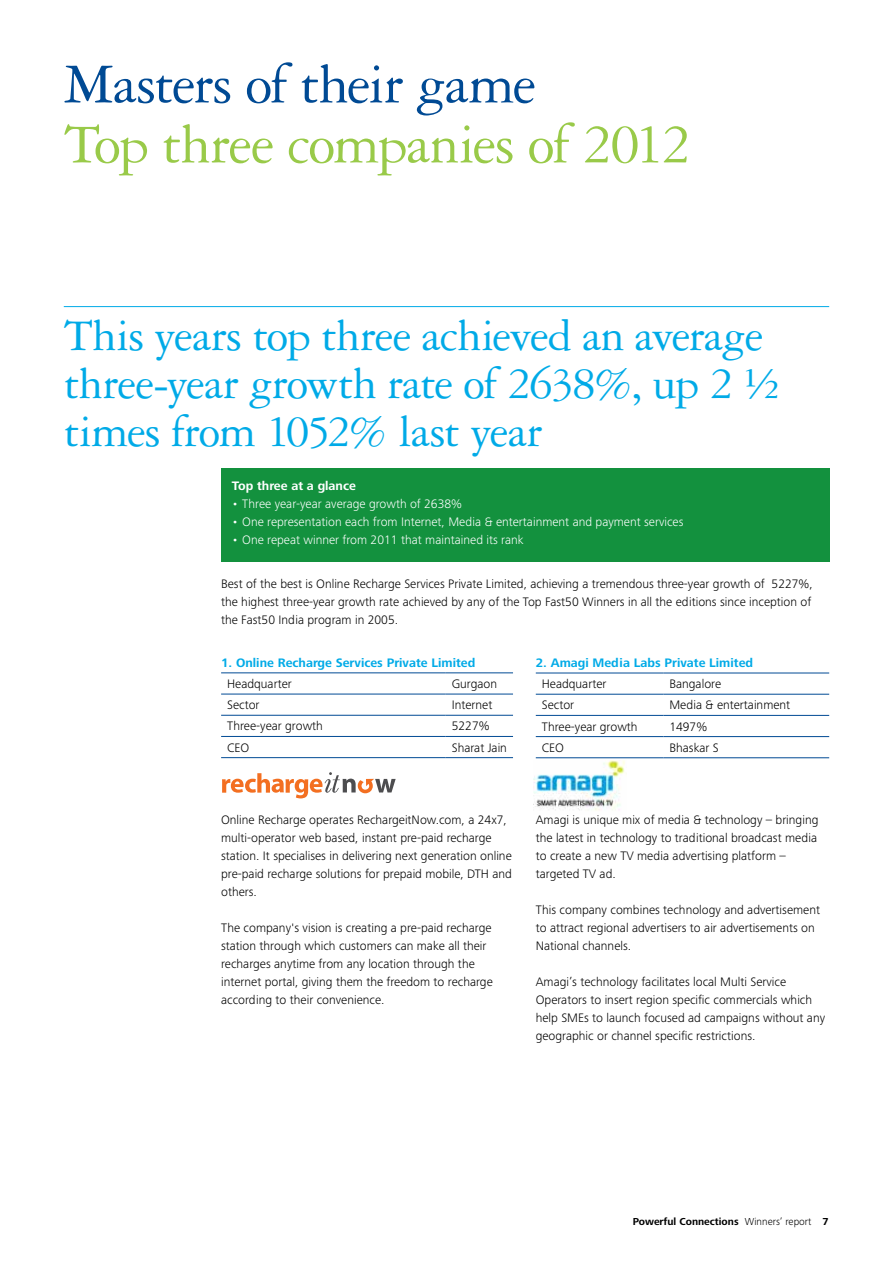
<style>
.page{position:relative;width:893px;height:1263px;background:#fff}
.page>*{position:absolute;margin:0;border:0;box-sizing:border-box;transform-origin:0 0}
.t1{font:60px "Garamond 3 LT Std";letter-spacing:-.03em;color:#99ca49}
.t2{font:60px "Garamond 3 LT Std";letter-spacing:-.025em;color:#004a94}
.t3{font:48px/48px "Garamond 3 LT Std";letter-spacing:-.02em;color:#00aae7}
.t4{font:300 12.75px/18px "Frutiger Next Pro";color:#000}
.t5{font:300 12.75px "Frutiger Next Pro";color:#fff}
.t6{font:700 12.75px "Frutiger Next Pro";color:#00aae7}
.t7{font:700 12.75px "Frutiger Next Pro";color:#fff}
.t8{font:700 10.5px "Frutiger Next Pro";color:#000}
.s1{font-weight:300}
</style>
<div class="page">
<img style="left:534px;top:760px;width:91px;height:51px">
<hr style="left:64px;top:306px;width:765px;height:1px;background:#00aae7">
<div style="left:221px;top:468px;width:608px;height:93px;background:#13913e"></div>
<hr style="left:221px;top:672px;width:225px;height:1px;background:#004a94">
<hr style="left:446px;top:672px;width:67px;height:1px;background:#004a94">
<hr style="left:221px;top:694px;width:225px;height:1px;background:#004a94">
<hr style="left:446px;top:694px;width:67px;height:1px;background:#004a94">
<hr style="left:221px;top:715px;width:225px;height:1px;background:#004a94">
<hr style="left:446px;top:715px;width:67px;height:1px;background:#004a94">
<hr style="left:221px;top:736px;width:225px;height:1px;background:#004a94">
<hr style="left:446px;top:736px;width:67px;height:1px;background:#004a94">
<hr style="left:221px;top:757px;width:225px;height:1px;background:#004a94">
<hr style="left:446px;top:757px;width:67px;height:1px;background:#004a94">
<hr style="left:536px;top:673px;width:127px;height:1px;background:#004a94">
<hr style="left:663px;top:673px;width:166px;height:1px;background:#004a94">
<hr style="left:536px;top:694px;width:127px;height:1px;background:#004a94">
<hr style="left:663px;top:694px;width:166px;height:1px;background:#004a94">
<hr style="left:536px;top:715px;width:127px;height:1px;background:#004a94">
<hr style="left:663px;top:715px;width:166px;height:1px;background:#004a94">
<hr style="left:536px;top:736px;width:127px;height:1px;background:#004a94">
<hr style="left:663px;top:736px;width:166px;height:1px;background:#004a94">
<hr style="left:536px;top:757px;width:127px;height:1px;background:#004a94">
<hr style="left:663px;top:757px;width:166px;height:1px;background:#004a94">
<svg style="left:222px;top:772px;width:174px;height:26px"></svg>
<h1 class="t2" style="left:64px;top:52px;width:474px">Masters of their game</h1>
<h1 class="t1" style="left:64px;top:112px;width:629px">Top three companies of 2012</h1>
<h2 class="t3" style="left:64px;top:312px;width:718px">This years top three achieved an average three-year growth rate of 2638%, up 2 ½ times from 1052% last year</h2>
<p class="t7" style="left:232px;top:478px;width:126px">Top three at a glance</p>
<p class="t5" style="left:232px;top:496px;width:232px">• Three year-year average growth of 2638%</p>
<p class="t5" style="left:232px;top:514px;width:453px">• One representation each from Internet, Media &amp; entertainment and payment services</p>
<p class="t5" style="left:232px;top:532px;width:293px">• One repeat winner from 2011 that maintained its rank</p>
<p class="t4" style="left:221px;top:574px;width:593px">Best of the best is Online Recharge Services Private Limited, achieving a tremendous three-year growth of 5227%, the highest three-year growth rate achieved by any of the Top Fast50 Winners in all the editions since inception of the Fast50 India program in 2005.</p>
<p class="t6" style="left:221px;top:655px;width:256px">1. Online Recharge Services Private Limited</p>
<p class="t4" style="left:227px;top:675px;width:66px">Headquarter</p>
<p class="t4" style="left:452px;top:675px;width:47px">Gurgaon</p>
<p class="t4" style="left:227px;top:696px;width:34px">Sector</p>
<p class="t4" style="left:452px;top:696px;width:42px">Internet</p>
<p class="t4" style="left:227px;top:717px;width:97px">Three-year growth</p>
<p class="t4" style="left:452px;top:717px;width:39px">5227%</p>
<p class="t4" style="left:227px;top:738px;width:24px">CEO</p>
<p class="t4" style="left:452px;top:738px;width:57px">Sharat Jain</p>
<p class="t6" style="left:536px;top:655px;width:219px">2. Amagi Media Labs Private Limited</p>
<p class="t4" style="left:542px;top:675px;width:66px">Headquarter</p>
<p class="t4" style="left:669px;top:675px;width:53px">Bangalore</p>
<p class="t4" style="left:542px;top:696px;width:34px">Sector</p>
<p class="t4" style="left:669px;top:696px;width:122px">Media &amp; entertainment</p>
<p class="t4" style="left:542px;top:717px;width:97px">Three-year growth</p>
<p class="t4" style="left:669px;top:717px;width:39px">1497%</p>
<p class="t4" style="left:542px;top:738px;width:24px">CEO</p>
<p class="t4" style="left:669px;top:738px;width:51px">Bhaskar S</p>
<p class="t4" style="left:221px;top:811px;width:292px">Online Recharge operates RechargeitNow.com, a 24x7, multi-operator web based, instant pre-paid recharge station. It specialises in delivering next generation online pre-paid recharge solutions for prepaid mobile, DTH and others.</p>
<p class="t4" style="left:221px;top:919px;width:273px">The company's vision is creating a pre-paid recharge station through which customers can make all their recharges anytime from any location through the internet portal, giving them the freedom to recharge according to their convenience.</p>
<p class="t4" style="left:536px;top:811px;width:284px">Amagi is unique mix of media &amp; technology – bringing the latest in technology to traditional broadcast media to create a new TV media advertising platform – targeted TV ad.</p>
<p class="t4" style="left:536px;top:901px;width:286px">This company combines technology and advertisement to attract regional advertisers to air advertisements on<br>National channels.</p>
<p class="t4" style="left:536px;top:973px;width:291px">Amagi’s technology facilitates local Multi Service Operators to insert region specific commercials which help SMEs to launch focused ad campaigns without any geographic or channel specific restrictions.</p>
<p class="t8" style="left:633px;top:1215px;width:197px">Powerful Connections <span class="s1">Winners’ report</span> 7</p>
</div>
